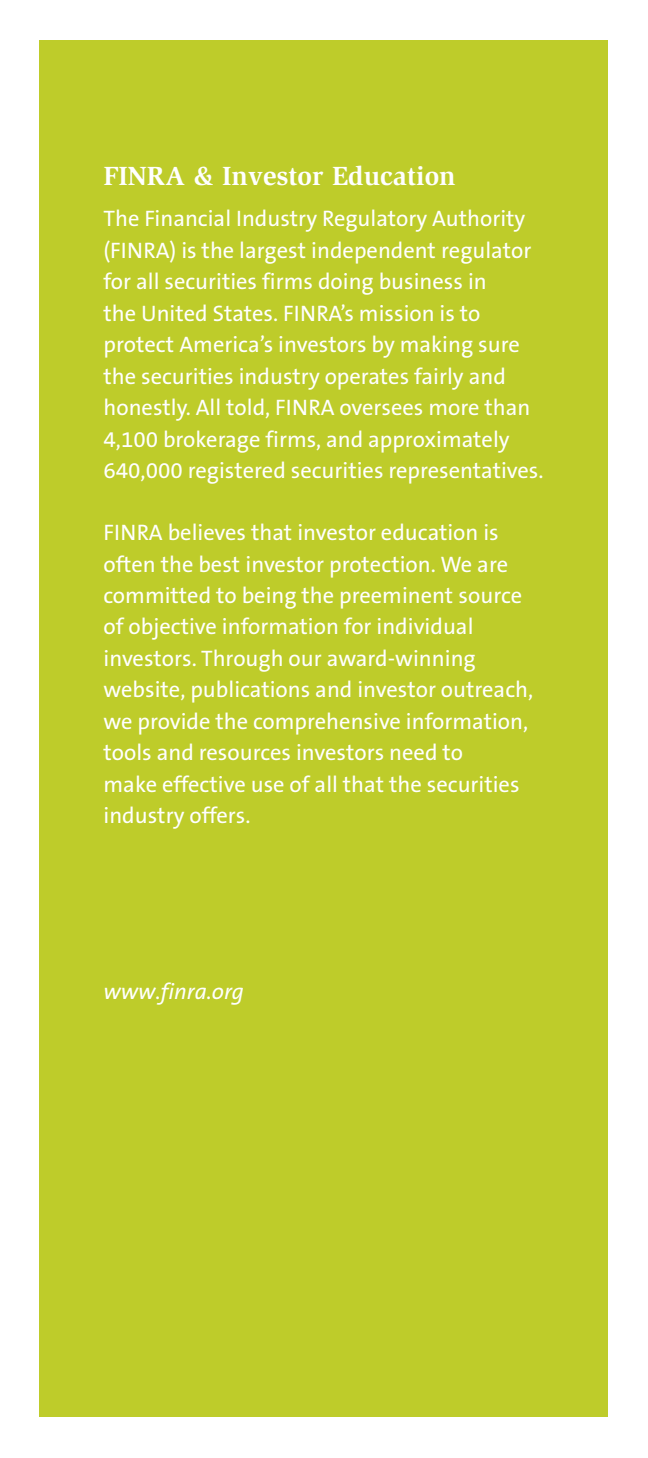
<style>
.page{position:relative;width:648px;height:1458px;background:#fff}
.page>*{position:absolute;margin:0;border:0;box-sizing:border-box;transform-origin:0 0}
.t1{font:700 27px "Slimbach LT";color:#fff}
.t2{font:22.5px/31.5px "The Sans B5 Plain";color:#fff}
.t3{font:italic 22.5px "The Sans B5 Plain";color:#fff}
</style>
<div class="page">
<div style="left:39px;top:40px;width:568px;height:1378px;background:#becc2a"></div>
<p class="t1" style="left:104px;top:159px;width:354px">FINRA &amp; Investor Education</p>
<p class="t2" style="left:104px;top:203px;width:442px">The Financial Industry Regulatory Authority (FINRA) is the largest independent regulator for all securities firms doing business in<br>the United States. FINRA’s mission is to protect America’s investors by making sure the securities industry operates fairly and honestly. All told, FINRA oversees more than 4,100 brokerage firms, and approximately 640,000 registered securities representatives.</p>
<p class="t2" style="left:104px;top:517px;width:431px">FINRA believes that investor education is often the best investor protection. We are committed to being the preeminent source of objective information for individual investors. Through our award-winning website, publications and investor outreach, we provide the comprehensive information, tools and resources investors need to<br>make effective use of all that the securities industry offers.</p>
<p class="t3" style="left:104px;top:980px;width:142px">www.finra.org</p>
</div>
